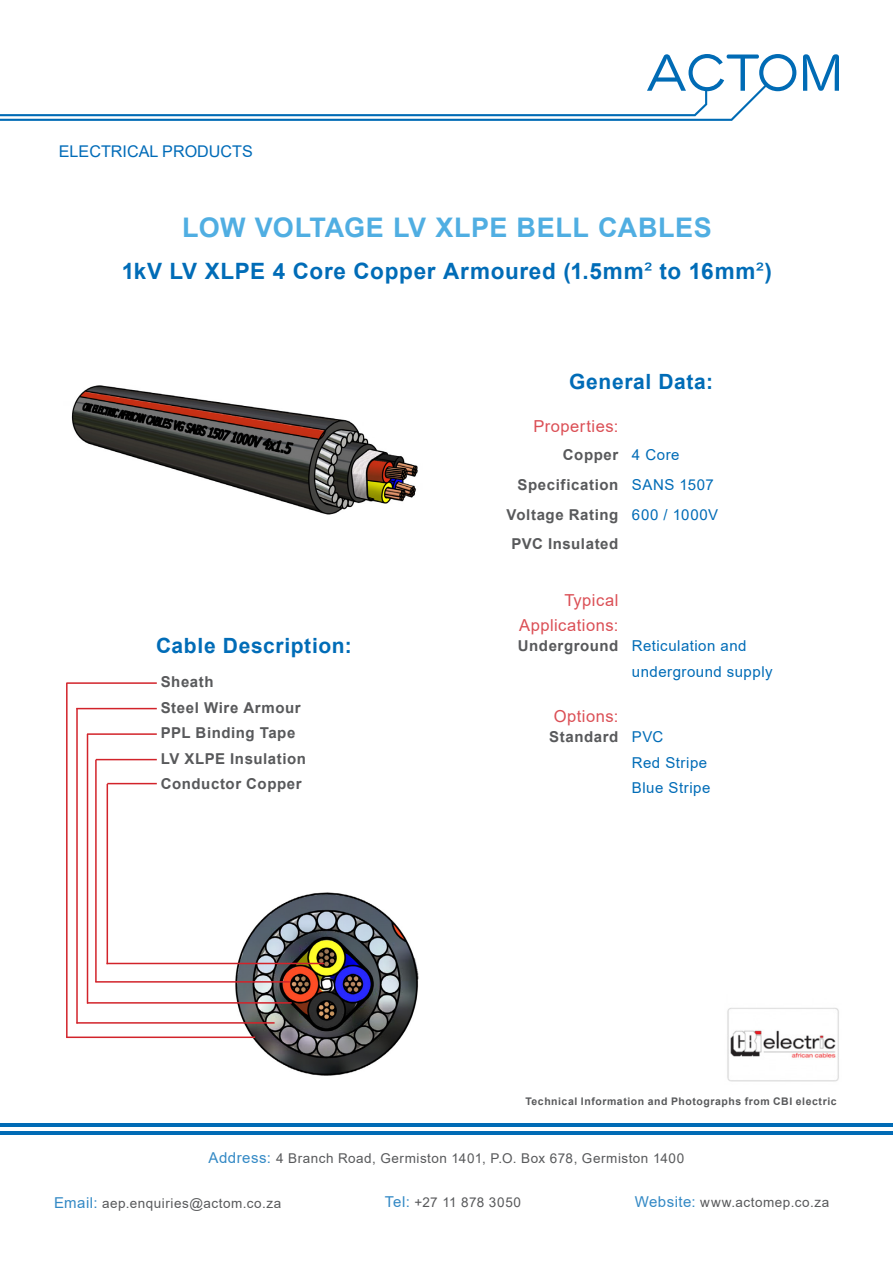
<style>
.page{position:relative;width:893px;height:1263px;background:#fff}
.page>*{position:absolute;margin:0;border:0;box-sizing:border-box;transform-origin:0 0}
.t1{font:700 27px "Arial";letter-spacing:.015em;color:#50aee2}
.t2{font:700 22.5px "Arial";letter-spacing:.03em;color:#006cb7}
.t3{font:700 21px "Arial";letter-spacing:.03em;color:#006cb7}
.t4{font:16.5px/25.5px "Arial";letter-spacing:.03em;color:#db4f55;text-align:right}
.t5{font:16.2px "Arial";color:#006bb8}
.t6{font:700 15px/25.5px "Arial";letter-spacing:.04em;color:#58595b}
.t7{font:15px/25.5px "Arial";letter-spacing:.035em;color:#006cb7}
.t8{font:13.5px "Arial";letter-spacing:.04em;color:#58595b}
.t9{font:700 10.5px "Arial";letter-spacing:.05em;color:#58595b}
.s1{font-weight:400}
.s2{font-weight:400;color:#006cb7}
.s3{font-weight:700;color:#58595b}
.s4{font-size:15px;color:#3389c5}
</style>
<div class="page">
<svg style="left:803px;top:54px;width:36px;height:37px"></svg>
<svg style="left:0;top:54px;width:796px;height:67px"></svg>
<hr style="left:0;top:1123px;width:893px;height:3px;background:#006bb5">
<hr style="left:0;top:1131px;width:893px;height:3px;background:#006bb5">
<hr style="left:66px;top:682px;width:91px;height:2px;background:#d2232a">
<hr style="left:76px;top:708px;width:81px;height:1px;background:#d2232a">
<hr style="left:87px;top:733px;width:70px;height:2px;background:#d2232a">
<hr style="left:96px;top:759px;width:61px;height:1px;background:#d2232a">
<hr style="left:107px;top:783px;width:50px;height:1px;background:#d2232a">
<hr style="left:66px;top:683px;width:2px;height:354px;background:#d2232a">
<hr style="left:76px;top:708px;width:2px;height:315px;background:#d2232a">
<hr style="left:87px;top:734px;width:1px;height:270px;background:#d2232a">
<hr style="left:95px;top:760px;width:2px;height:222px;background:#d2232a">
<hr style="left:107px;top:784px;width:1px;height:180px;background:#d2232a">
<img style="left:727px;top:1008px;width:112px;height:74px">
<img style="left:71px;top:385px;width:347px;height:129px">
<img style="left:230px;top:892px;width:189px;height:184px">
<hr style="left:106px;top:963px;width:218px;height:1px;background:#d2232a">
<hr style="left:95px;top:981px;width:195px;height:2px;background:#d2232a">
<hr style="left:87px;top:1002px;width:205px;height:2px;background:#d2232a">
<hr style="left:76px;top:1022px;width:199px;height:2px;background:#d2232a">
<hr style="left:66px;top:1036px;width:189px;height:2px;background:#d2232a">
<p class="t5" style="left:59px;top:140px;width:196px">ELECTRICAL PRODUCTS</p>
<h1 class="t1" style="left:182px;top:209px;width:531px">LOW VOLTAGE LV XLPE BELL CABLES</h1>
<h2 class="t2" style="left:122px;top:255px;width:652px">1kV LV XLPE 4 Core Copper Armoured (1.5mm<span class="s1">²</span> to 16mm<span class="s1">²</span>)</h2>
<h3 class="t3" style="left:569px;top:367px;width:145px">General Data:</h3>
<h3 class="t3" style="left:156px;top:631px;width:197px">Cable Description:</h3>
<p class="t6" style="left:161px;top:669px;width:147px">Sheath<br>Steel Wire Armour<br>PPL Binding Tape<br>LV XLPE Insulation<br>Conductor Copper</p>
<p class="t4" style="left:533px;top:413px;width:86px">Properties:</p>
<p class="t6" style="left:563px;top:442px;width:118px">Copper <span class="s2">4 Core</span></p>
<p class="t6" style="left:518px;top:472px;width:198px">Specification <span class="s2">SANS 1507</span></p>
<p class="t6" style="left:507px;top:502px;width:213px">Voltage Rating <span class="s2">600 / 1000V</span></p>
<p class="t6" style="left:511px;top:532px;width:108px">PVC Insulated</p>
<p class="t4" style="left:519px;top:587px;width:101px">Typical<br>Applications:</p>
<p class="t7" style="left:632px;top:633px;width:142px;text-indent:-114px"><span class="s3">Underground</span> Reticulation and underground supply</p>
<p class="t4" style="left:554px;top:703px;width:66px">Options:</p>
<p class="t7" style="left:632px;top:724px;width:80px;text-indent:-83px"><span class="s3">Standard</span> PVC<br>Red Stripe<br>Blue Stripe</p>
<p class="t9" style="left:525px;top:1094px;width:313px">Technical Information and Photographs from CBI electric</p>
<p class="t8" style="left:209px;top:1149px;width:477px"><span class="s4">Address:</span> 4 Branch Road, Germiston 1401, P.O. Box 678, Germiston 1400</p>
<p class="t8" style="left:54px;top:1194px;width:229px"><span class="s4">Email:</span> aep.enquiries@actom.co.za</p>
<p class="t8" style="left:385px;top:1193px;width:138px"><span class="s4">Tel:</span> +27 11 878 3050</p>
<p class="t8" style="left:635px;top:1193px;width:196px"><span class="s4">Website:</span> www.actomep.co.za</p>
</div>
